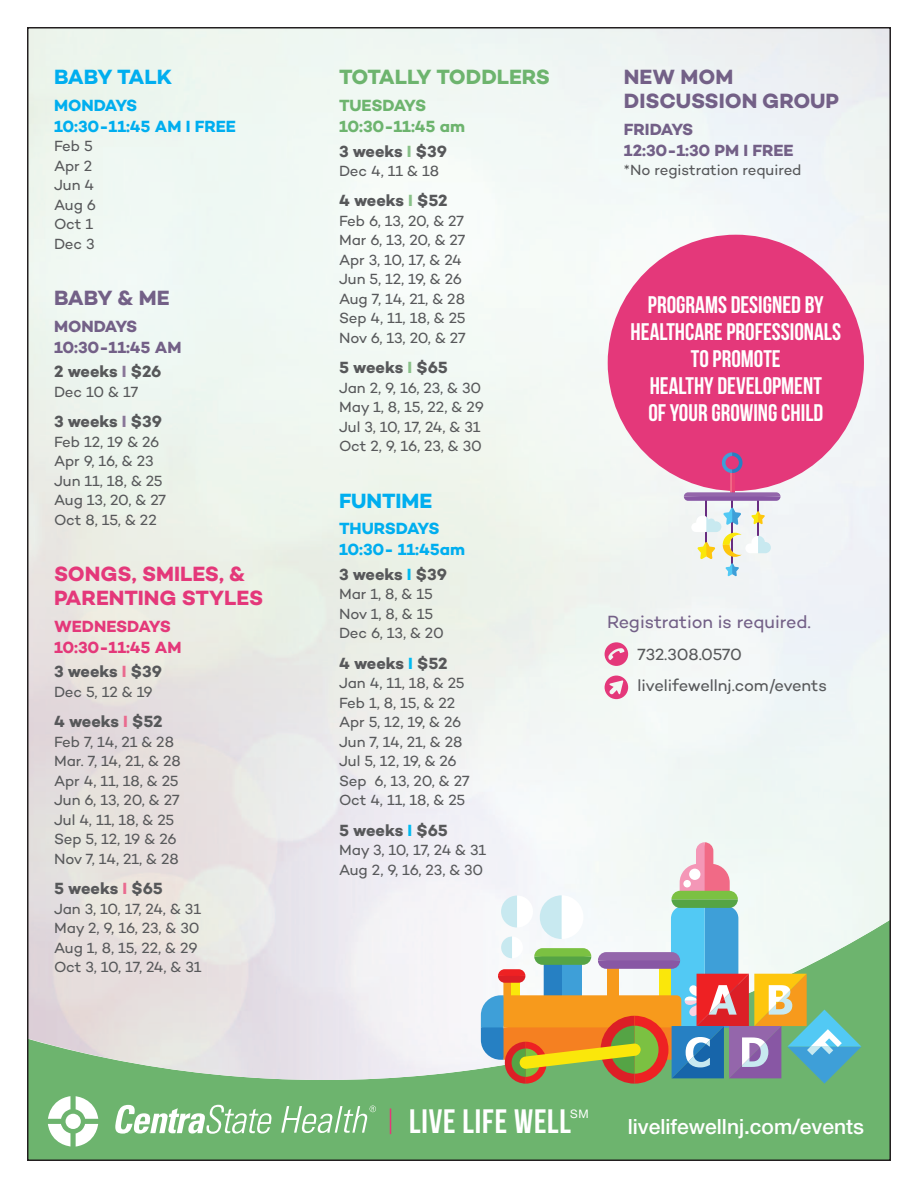
<style>
.page{position:relative;width:918px;height:1188px;background:#fff}
.page>*{position:absolute;margin:0;border:0;box-sizing:border-box;transform-origin:0 0}
.t1{font:700 33.9px "Bebas Neue";letter-spacing:.025em;color:#fff}
.t2{font:700 24px/27px "Bebas Neue";color:#fff;text-align:center}
.t3{font:21px/24px "Campton Bold DEMO";color:#e4387a}
.t4{font:21px/24px "Campton Bold DEMO";color:#736087}
.t5{font:500 21px "Helvetica Neue";color:#fff}
.t6{font:21px "Campton Bold DEMO";color:#00aeef}
.t7{font:21px "Campton Bold DEMO";color:#6db46e}
.t8{font:18px "Campton";letter-spacing:-.005em;color:#736087}
.t9{font:16.5px "Campton Bold DEMO";letter-spacing:-.005em;color:#57585a}
.t10{font:16.5px/21px "Campton Bold DEMO";letter-spacing:-.005em;color:#00aeef}
.t11{font:16.5px/21px "Campton Bold DEMO";letter-spacing:-.005em;color:#736087}
.t12{font:16.5px/31.5px "Campton";letter-spacing:-.005em;color:#57585a}
.t13{font:16.5px/21px "Campton Bold DEMO";letter-spacing:-.005em;color:#e4387a}
.t14{font:16.5px/21px "Campton Bold DEMO";letter-spacing:-.01em;color:#6db46e}
.t15{font:15px/19.5px "Campton";letter-spacing:-.005em;color:#57585a}
.t16{font:11.7px "Helvetica Neue";color:#fff}
.s1{color:#897798}
.s2{color:#e96b8f}
.s3{color:#88c088}
.s4{color:#00baf1}
</style>
<div class="page">
<div style="left:27px;top:810px;width:864px;height:351px;background:#6db46e"></div>
<svg style="left:76px;top:1096px;width:22px;height:51px"></svg>
<svg style="left:48px;top:1096px;width:22px;height:50px"></svg>
<div style="left:66px;top:1114px;width:15px;height:15px;background:#fff;border-radius:50%"></div>
<svg style="left:115px;top:1105px;width:157px;height:29px"></svg>
<svg style="left:281px;top:1106px;width:95px;height:27px"></svg>
<svg style="left:390px;top:1108px;width:1px;height:26px"></svg>
<img style="left:30px;top:30px;width:858px;height:1050px">
<div style="left:608px;top:235px;width:256px;height:256px;background:#e4387a;border-radius:50%"></div>
<hr style="left:731px;top:487px;width:2px;height:80px;background:#682d81">
<hr style="left:705px;top:497px;width:2px;height:56px;background:#682d81">
<hr style="left:757px;top:495px;width:2px;height:57px;background:#682d81">
<svg style="left:691px;top:508px;width:80px;height:68px"></svg>
<svg style="left:684px;top:452px;width:97px;height:49px"></svg>
<svg style="left:605px;top:642px;width:23px;height:24px"></svg>
<svg style="left:605px;top:676px;width:23px;height:23px"></svg>
<svg style="left:481px;top:842px;width:380px;height:242px;background:#c2c4b0"></svg>
<h3 class="t6" style="left:54px;top:70px;width:120px">BABY TALK</h3>
<p class="t10" style="left:54px;top:98px;width:183px">MONDAYS<br>10:30-11:45 AM I FREE</p>
<p class="t15" style="left:54px;top:137px;width:44px">Feb 5<br>Apr 2<br>Jun 4<br>Aug 6<br>Oct 1<br>Dec 3</p>
<h3 class="t4" style="left:54px;top:290px;width:117px">BABY &amp; ME</h3>
<p class="t11" style="left:54px;top:318px;width:129px">MONDAYS<br>10:30-11:45 AM</p>
<p class="t9" style="left:54px;top:366px;width:109px">2 weeks <span class="s1">I</span> $26</p>
<p class="t15" style="left:54px;top:383px;width:86px">Dec 10 &amp; 17</p>
<p class="t9" style="left:54px;top:416px;width:109px">3 weeks <span class="s1">I</span> $39</p>
<p class="t15" style="left:54px;top:433px;width:114px">Feb 12, 19 &amp; 26<br>Apr 9, 16, &amp; 23<br>Jun 11, 18, &amp; 25<br>Aug 13, 20, &amp; 27<br>Oct 8, 15, &amp; 22</p>
<h3 class="t3" style="left:54px;top:566px;width:211px">SONGS, SMILES, &amp;<br>PARENTING STYLES</h3>
<p class="t13" style="left:54px;top:618px;width:129px">WEDNESDAYS<br>10:30-11:45 AM</p>
<p class="t9" style="left:54px;top:666px;width:109px">3 weeks <span class="s2">I</span> $39</p>
<p class="t15" style="left:54px;top:683px;width:100px">Dec 5, 12 &amp; 19</p>
<p class="t9" style="left:54px;top:716px;width:110px">4 weeks <span class="s2">I</span> $52</p>
<p class="t15" style="left:54px;top:733px;width:128px">Feb 7, 14, 21 &amp; 28<br>Mar. 7, 14, 21, &amp; 28<br>Apr 4, 11, 18, &amp; 25<br>Jun 6, 13, 20, &amp; 27<br>Jul 4, 11, 18, &amp; 25<br>Sep 5, 12, 19 &amp; 26<br>Nov 7, 14, 21, &amp; 28</p>
<p class="t9" style="left:54px;top:883px;width:111px">5 weeks <span class="s2">I</span> $65</p>
<p class="t15" style="left:54px;top:900px;width:149px">Jan 3, 10, 17, 24, &amp; 31<br>May 2, 9, 16, 23, &amp; 30<br>Aug 1, 8, 15, 22, &amp; 29<br>Oct 3, 10, 17, 24, &amp; 31</p>
<h3 class="t7" style="left:339px;top:70px;width:213px">TOTALLY TODDLERS</h3>
<p class="t14" style="left:339px;top:98px;width:128px">TUESDAYS<br>10:30-11:45 am</p>
<p class="t9" style="left:339px;top:145px;width:109px">3 weeks <span class="s3">I</span> $39</p>
<p class="t15" style="left:339px;top:162px;width:102px">Dec 4, 11 &amp; 18</p>
<p class="t9" style="left:339px;top:195px;width:110px">4 weeks <span class="s3">I</span> $52</p>
<p class="t15" style="left:339px;top:212px;width:128px">Feb 6, 13, 20, &amp; 27<br>Mar 6, 13, 20, &amp; 27<br>Apr 3, 10, 17, &amp; 24<br>Jun 5, 12, 19, &amp; 26<br>Aug 7, 14, 21, &amp; 28<br>Sep 4, 11, 18, &amp; 25<br>Nov 6, 13, 20, &amp; 27</p>
<p class="t9" style="left:339px;top:362px;width:111px">5 weeks <span class="s3">I</span> $65</p>
<p class="t15" style="left:339px;top:379px;width:146px">Jan 2, 9, 16, 23, &amp; 30<br>May 1, 8, 15, 22, &amp; 29<br>Jul 3, 10, 17, 24, &amp; 31<br>Oct 2, 9, 16, 23, &amp; 30</p>
<h3 class="t6" style="left:339px;top:493px;width:95px">FUNTIME</h3>
<p class="t10" style="left:339px;top:521px;width:128px">THURSDAYS<br>10:30- 11:45am</p>
<p class="t9" style="left:339px;top:569px;width:109px">3 weeks <span class="s4">I</span> $39</p>
<p class="t15" style="left:339px;top:586px;width:106px">Mar 1, 8, &amp; 15<br>Nov 1, 8, &amp; 15<br>Dec 6, 13, &amp; 20</p>
<p class="t9" style="left:339px;top:657px;width:110px">4 weeks <span class="s4">I</span> $52</p>
<p class="t15" style="left:339px;top:674px;width:132px">Jan 4, 11, 18, &amp; 25<br>Feb 1, 8, 15, &amp; 22<br>Apr 5, 12, 19, &amp; 26<br>Jun 7, 14, 21, &amp; 28<br>Jul 5, 12, 19, &amp; 26<br>Sep 6, 13, 20, &amp; 27<br>Oct 4, 11, 18, &amp; 25</p>
<p class="t9" style="left:339px;top:824px;width:111px">5 weeks <span class="s4">I</span> $65</p>
<p class="t15" style="left:339px;top:841px;width:149px">May 3, 10, 17, 24 &amp; 31<br>Aug 2, 9, 16, 23, &amp; 30</p>
<h3 class="t4" style="left:624px;top:69px;width:217px">NEW MOM<br>DISCUSSION GROUP</h3>
<p class="t11" style="left:624px;top:122px;width:171px">FRIDAYS<br>12:30-1:30 PM I FREE</p>
<p class="t15" style="left:624px;top:161px;width:179px">*No registration required</p>
<h2 class="t2" style="left:631px;top:291px;width:212px">PROGRAMS DESIGNED BY<br>HEALTHCAREPROFESSIONALS<br>TO PROMOTE<br>HEALTHY DEVELOPMENT<br>OF YOUR GROWINGCHILD</h2>
<p class="t8" style="left:607px;top:614px;width:205px">Registration is required.</p>
<p class="t12" style="left:638px;top:639px;width:191px">732.308.0570 livelifewellnj.com/events</p>
<h1 class="t1" style="left:409px;top:1103px;width:163px">LIVE LIFE WELL</h1>
<p class="t16" style="left:570px;top:1110px;width:20px">SM</p>
<h3 class="t5" style="left:628px;top:1119px;width:238px">livelifewellnj.com/events</h3>
</div>
